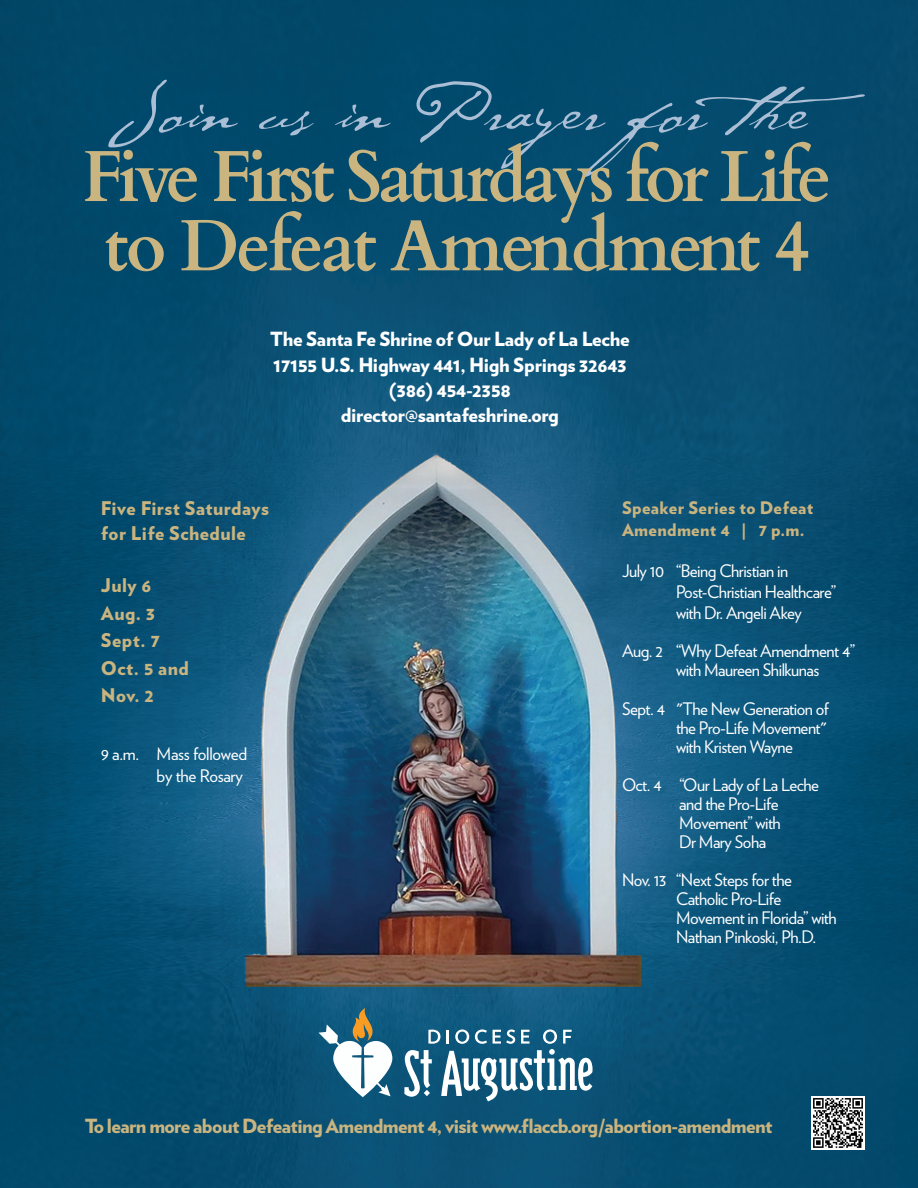
<style>
.page{position:relative;width:918px;height:1188px;background:#fff}
.page>*{position:absolute;margin:0;border:0;box-sizing:border-box;transform-origin:0 0}
.t1{font:700 72.6px "Cardo";letter-spacing:-.055em;color:#cab47f;scale:.95 1}
.t2{font:72.6px "Cezanne";color:#aabed5;scale:1.11 1}
.t3{font:700 72.6px "Cardo";letter-spacing:-.035em;color:#cab47f;scale:.95 1}
.t4{font:900 19.5px "Verlag";letter-spacing:-.015em;color:#fff}
.t5{font:900 19.5px "Verlag";letter-spacing:-.03em;color:#cab47f}
.t6{font:900 18.9px/24.6px "Verlag";letter-spacing:.025em;color:#cab47f}
.t7{font:17.25px/19px "Verlag";letter-spacing:-.03em;color:#fff}
.t8{font:900 17.25px/21.3px "Verlag";letter-spacing:.02em;color:#cab47f}
</style>
<div class="page">
<img style="left:0;top:0;width:918px;height:1188px">
<svg style="left:319px;top:1008px;width:73px;height:89px"></svg>
<svg style="left:404px;top:1029px;width:189px;height:72px"></svg>
<img style="left:811px;top:1097px;width:53px;height:52px">
<p class="t2" style="left:107px;top:60px;width:716px">Join us in Prayer for the</p>
<p class="t1" style="left:82px;top:129px;width:790px">Five First Saturdays for Life</p>
<p class="t3" style="left:104px;top:198px;width:744px">to Defeat Amendment 4</p>
<p class="t4" style="left:270px;top:332px;width:361px">The Santa Fe Shrine of Our Lady of La Leche</p>
<p class="t4" style="left:273px;top:357px;width:355px">17155 U.S. Highway 441, High Springs 32643</p>
<p class="t4" style="left:389px;top:382px;width:124px">(386) 454-2358</p>
<p class="t4" style="left:341px;top:408px;width:220px">director@santafeshrine.org</p>
<p class="t6" style="left:101px;top:498px;width:170px">Five First Saturdays for Life Schedule</p>
<p class="t6" style="left:101px;top:575px;width:52px">July 6</p>
<p class="t6" style="left:101px;top:603px;width:56px">Aug. 3</p>
<p class="t6" style="left:101px;top:630px;width:60px">Sept. 7</p>
<p class="t6" style="left:101px;top:658px;width:89px">Oct. 5 and</p>
<p class="t6" style="left:101px;top:685px;width:54px">Nov. 2</p>
<p class="t7" style="left:101px;top:745px;width:148px;line-height:21.1px;text-align:right">9 a.m. Mass followed by the Rosary</p>
<p class="t8" style="left:622px;top:499px;width:193px">Speaker Series to Defeat<br>Amendment 4 | 7 p.m.</p>
<p class="t7" style="left:676px;top:562px;width:162px;line-height:21.3px;text-indent:-54px">July 10 “Being Christian in<br>Post-Christian Healthcare” with Dr. Angeli Akey</p>
<p class="t7" style="left:676px;top:644px;width:181px;text-indent:-54px">Aug. 2 “Why Defeat Amendment 4” with Maureen Shilkunas</p>
<p class="t7" style="left:676px;top:701px;width:154px;text-align:justify;text-indent:-54px">Sept. 4 "The New Generation of the Pro-Life Movement" with Kristen Wayne</p>
<p class="t7" style="left:679px;top:777px;width:141px;text-indent:-57px">Oct. 4 “Our Lady of La Leche and the Pro-Life<br>Movement” with<br>Dr Mary Soha</p>
<p class="t7" style="left:676px;top:872px;width:162px;text-indent:-54px">Nov. 13 “Next Steps for the<br>Catholic Pro-Life<br>Movement in Florida” with<br>Nathan Pinkoski, Ph.D.</p>
<p class="t5" style="left:85px;top:1119px;width:689px">To learn more about Defeating Amendment 4, visit www.flaccb.org/abortion-amendment</p>
</div>
